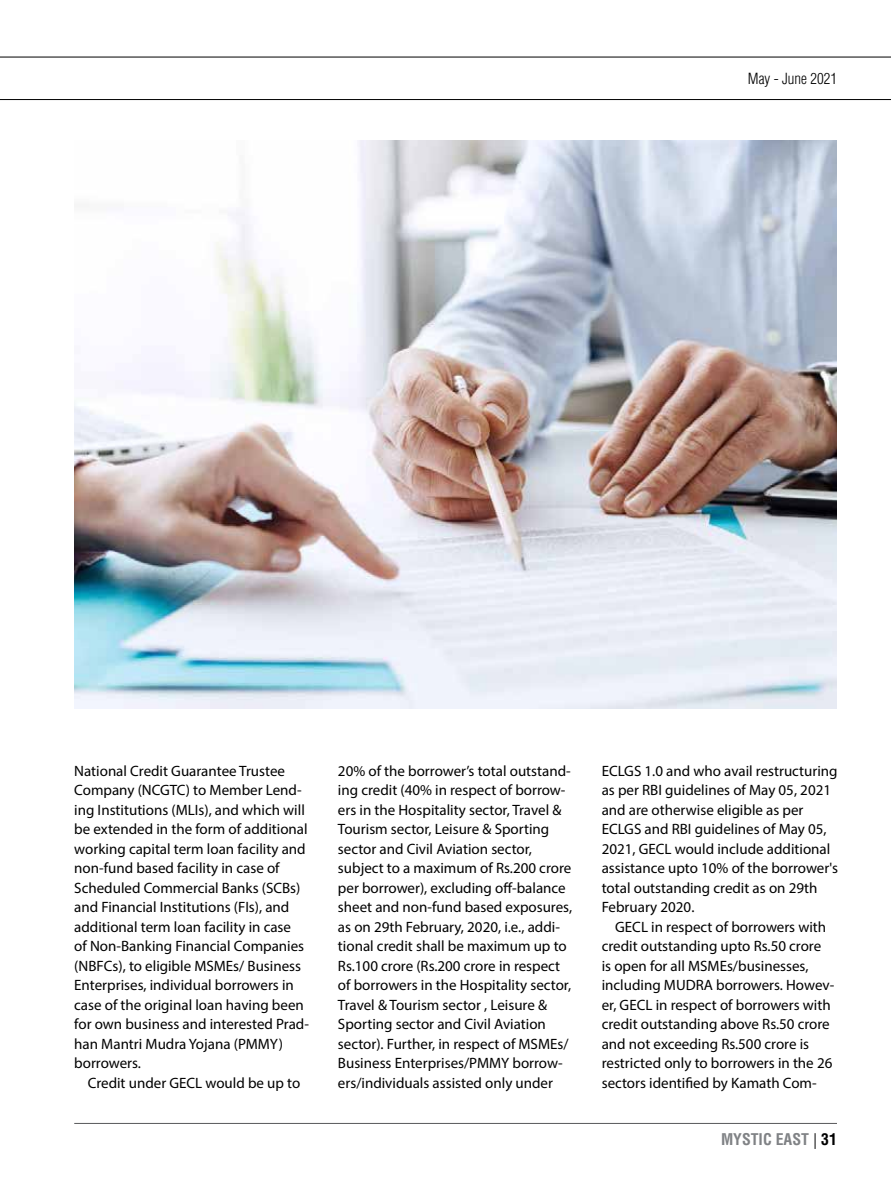
<style>
.page{position:relative;width:891px;height:1188px;background:#fff}
.page>*{position:absolute;margin:0;border:0;box-sizing:border-box;transform-origin:0 0}
.t1{font:700 condensed 15.75px "Helvetica LT Std";color:#808285}
.t2{font:15px/19.5px "Myriad Pro";color:#000}
.t3{font:300 condensed 15px "Helvetica LT Std";color:#000}
.s1{font-weight:300;font-stretch:normal;color:#000}
.s2{color:#000}
</style>
<div class="page">
<hr style="left:74px;top:1123px;width:763px;height:1px;background:#58595b">
<hr style="left:0;top:57px;width:891px;height:1px;background:#000">
<hr style="left:0;top:99px;width:891px;height:1px;background:#000">
<img style="left:74px;top:140px;width:763px;height:569px">
<p class="t3" style="left:748px;top:69px;width:91px">May - June 2021</p>
<p class="t2" style="left:74px;top:760px;width:236px">National Credit Guarantee Trustee Company (NCGTC) to Member Lend&shy;ing Institutions (MLIs), and which will be extended in the form of additional working capital term loan facility and non-fund based facility in case of Scheduled Commercial Banks (SCBs) and Financial Institutions (FIs), and additional term loan facility in case<br>of Non-Banking Financial Companies (NBFCs), to eligible MSMEs/ Business Enterprises, individual borrowers in case of the original loan having been for own business and interested Prad&shy;han Mantri Mudra Yojana (PMMY) borrowers.</p>
<p class="t2" style="left:88px;top:1072px;width:214px">Credit under GECL would be up to</p>
<p class="t2" style="left:338px;top:760px;width:236px">20% of the borrower’s total outstand&shy;ing credit (40% in respect of borrow&shy;ers in the Hospitality sector, Travel &amp; Tourism sector, Leisure &amp; Sporting sector and Civil Aviation sector, subject to a maximum of Rs.200 crore per borrower), excluding off-balance sheet and non-fund based exposures, as on 29th February, 2020, i.e., addi&shy;tional credit shall be maximum up to Rs.100 crore (Rs.200 crore in respect of borrowers in the Hospitality sector, Travel &amp; Tourism sector , Leisure &amp; Sporting sector and Civil Aviation sector). Further, in respect of MSMEs/ Business Enterprises/PMMY borrow&shy;ers/individuals assisted only under</p>
<p class="t2" style="left:602px;top:760px;width:238px">ECLGS 1.0 and who avail restructuring as per RBI guidelines of May 05, 2021 and are otherwise eligible as per ECLGS and RBI guidelines of May 05, 2021, GECL would include additional assistance upto 10% of the borrower's total outstanding credit as on 29th February 2020.</p>
<p class="t2" style="left:602px;top:916px;width:234px;text-indent:14px">GECL in respect of borrowers with credit outstanding upto Rs.50 crore is open for all MSMEs/businesses, including MUDRA borrowers. Howev&shy;er, GECL in respect of borrowers with credit outstanding above Rs.50 crore and not exceeding Rs.500 crore is restricted only to borrowers in the 26 sectors identified by Kamath Com-</p>
<p class="t1" style="left:721px;top:1130px;width:117px">MYSTIC EAST <span class="s1">|</span> <span class="s2">31</span></p>
</div>
